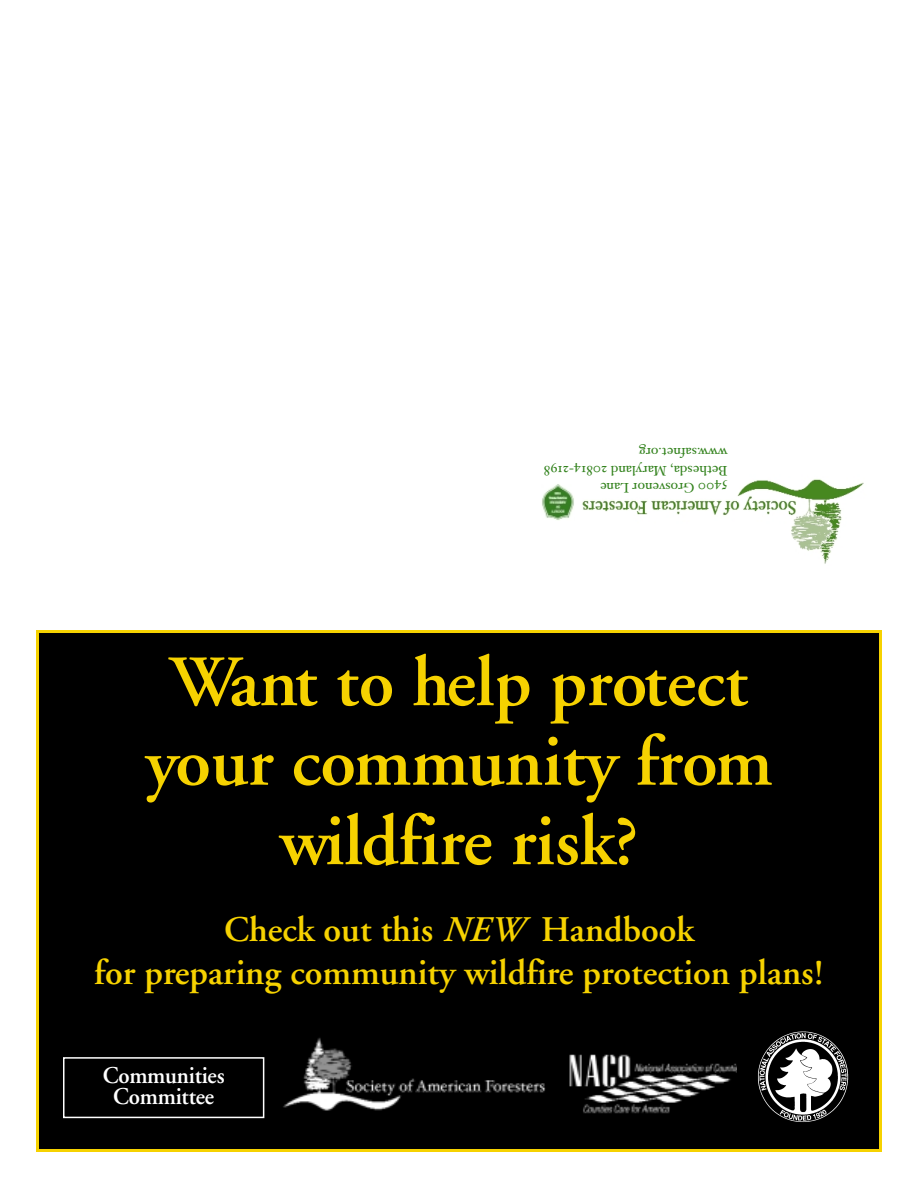
<style>
.page{position:relative;width:918px;height:1188px;background:#fff}
.page>*{position:absolute;margin:0;border:0;box-sizing:border-box;transform-origin:0 0}
.t1{font:600 72px/79.5px "Adobe Garamond";color:#f6d200;text-align:center}
.t2{font:600 36px/43.2px "Adobe Garamond";color:#f6d200;text-align:center}
.t3{font:600 24px/21px "Adobe Garamond";letter-spacing:-.01em;color:#fff;text-align:center;scale:.95 1}
.t4{font:13.8px/17.4px "Hoefler Text";color:#31811b}
.s1{font-style:italic}
</style>
<div class="page">
<div style="left:38px;top:632px;width:842px;height:518px;background:#000"></div>
<div style="left:36px;top:630px;width:846px;height:522px;border:3px solid #f6d200"></div>
<div style="left:63px;top:1057px;width:201px;height:61px;border:2px solid #fff"></div>
<img style="left:283px;top:1037px;width:263px;height:74px">
<img style="left:569px;top:1054px;width:167px;height:60px">
<img style="left:754px;top:1028px;width:100px;height:99px;border-radius:50%">
<img style="left:582px;top:479px;width:282px;height:85px">
<div style="left:541px;top:422px;width:187px;height:74px;background:#fff"></div>
<img style="left:541px;top:484px;width:33px;height:36px">
<p class="t4" style="left:728px;top:495px;width:185px;rotate:-180deg">5400 Grosvenor Lane<br>Bethesda, Maryland 20814-2198 www.safnet.org</p>
<h1 class="t1" style="left:145px;top:649px;width:629px">Want to help protect your community from wildfire risk?</h1>
<p class="t2" style="left:94px;top:911px;width:731px">Check out this <span class="s1">NEW</span> Handbook<br>for preparing community wildfire protection plans!</p>
<p class="t3" style="left:103px;top:1067px;width:130px">Communities<br>Committee</p>
</div>
